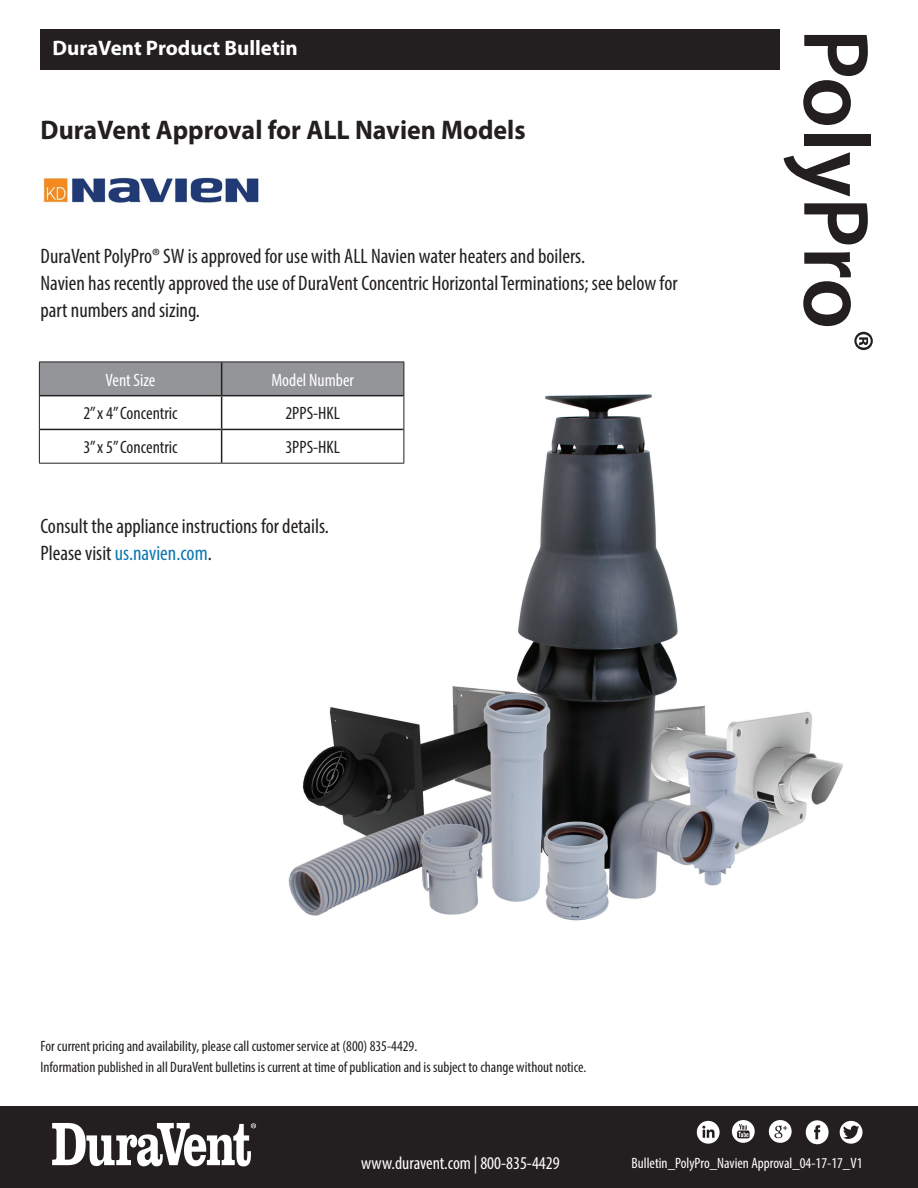
<style>
.page{position:relative;width:918px;height:1188px;background:#fff}
.page>*{position:absolute;margin:0;border:0;box-sizing:border-box;transform-origin:0 0}
.t1{font:600 93.6px "Myriad Pro";letter-spacing:-.005em;color:#231f20}
.t2{font:700 27px "Myriad Pro";color:#231f20;scale:.96 1}
.t3{font:condensed 21px/27px "Myriad Pro";color:#231f20}
.t4{font:700 21px "Myriad Pro";color:#fff}
.t5{font:condensed 18px "Myriad Pro";color:#fff}
.t6{font:condensed 18px "Myriad Pro";color:#231f20}
.t7{font:condensed 15px/21px "Myriad Pro";color:#231f20}
.t8{font:condensed 15px "Myriad Pro";color:#fff}
.s1{color:#0f77b0}
</style>
<div class="page">
<img style="left:43px;top:177px;width:216px;height:26px">
<img style="left:282px;top:394px;width:561px;height:527px">
<div style="left:40px;top:29px;width:740px;height:40px;background:#231f20"></div>
<div style="left:40px;top:363px;width:364px;height:32px;background:#939598"></div>
<hr style="left:221px;top:362px;width:1px;height:33px;background:#231f20">
<hr style="left:40px;top:395px;width:182px;height:1px;background:#231f20">
<hr style="left:222px;top:395px;width:182px;height:1px;background:#231f20">
<hr style="left:221px;top:396px;width:1px;height:33px;background:#231f20">
<hr style="left:40px;top:429px;width:182px;height:1px;background:#231f20">
<hr style="left:222px;top:429px;width:182px;height:1px;background:#231f20">
<hr style="left:221px;top:430px;width:1px;height:33px;background:#231f20">
<hr style="left:39px;top:362px;width:183px;height:1px;background:#231f20">
<hr style="left:39px;top:362px;width:1px;height:34px;background:#231f20">
<hr style="left:222px;top:362px;width:182px;height:1px;background:#231f20">
<hr style="left:404px;top:362px;width:1px;height:34px;background:#231f20">
<hr style="left:39px;top:396px;width:1px;height:33px;background:#231f20">
<hr style="left:404px;top:396px;width:1px;height:33px;background:#231f20">
<hr style="left:39px;top:429px;width:1px;height:34px;background:#231f20">
<hr style="left:404px;top:429px;width:1px;height:34px;background:#231f20">
<hr style="left:39px;top:463px;width:183px;height:1px;background:#231f20">
<hr style="left:222px;top:463px;width:182px;height:1px;background:#231f20">
<div style="left:0;top:1106px;width:918px;height:82px;background:#231f20"></div>
<svg style="left:52px;top:1123px;width:204px;height:43px"></svg>
<svg style="left:769px;top:1120px;width:23px;height:23px"></svg>
<svg style="left:732px;top:1120px;width:23px;height:23px"></svg>
<svg style="left:697px;top:1121px;width:23px;height:23px"></svg>
<div style="left:806px;top:1120px;width:23px;height:24px;background:#fff;border-radius:50%"></div>
<svg style="left:814px;top:1125px;width:6px;height:14px"></svg>
<svg style="left:840px;top:1121px;width:23px;height:23px"></svg>
<p class="t4" style="left:52px;top:36px;width:247px">DuraVent Product Bulletin</p>
<p class="t2" style="left:40px;top:115px;width:507px">DuraVent Approval for ALL Navien Models</p>
<p class="t3" style="left:41px;top:243px;width:639px">DuraVent PolyPro® SW is approved for use with ALL Navien water heaters and boilers.<br>Navien has recently approved the use of DuraVent Concentric Horizontal Terminations; see below for part numbers and sizing.</p>
<p class="t5" style="left:106px;top:369px;width:51px">Vent Size</p>
<p class="t5" style="left:271px;top:369px;width:84px">Model Number</p>
<p class="t6" style="left:83px;top:402px;width:96px">2” x 4” Concentric</p>
<p class="t6" style="left:285px;top:402px;width:56px">2PPS-HKL</p>
<p class="t6" style="left:83px;top:436px;width:96px">3” x 5” Concentric</p>
<p class="t6" style="left:285px;top:436px;width:56px">3PPS-HKL</p>
<p class="t3" style="left:41px;top:513px;width:290px">Consult the appliance instructions for details.<br>Please visit <span class="s1">us.navien.com</span>.</p>
<h1 class="t1" style="left:895px;top:28px;width:326px;rotate:90deg">PolyPro<sup>®</sup></h1>
<p class="t7" style="left:40px;top:1035px;width:547px">For current pricing and availability, please call customer service at (800) 835-4429.<br>Information published in all DuraVent bulletins is current at time of publication and is subject to change without notice.</p>
<p class="t5" style="left:361px;top:1152px;width:200px">www.duravent.com | 800-835-4429</p>
<p class="t8" style="left:632px;top:1154px;width:232px">Bulletin_PolyPro_Navien Approval_04-17-17_V1</p>
</div>
